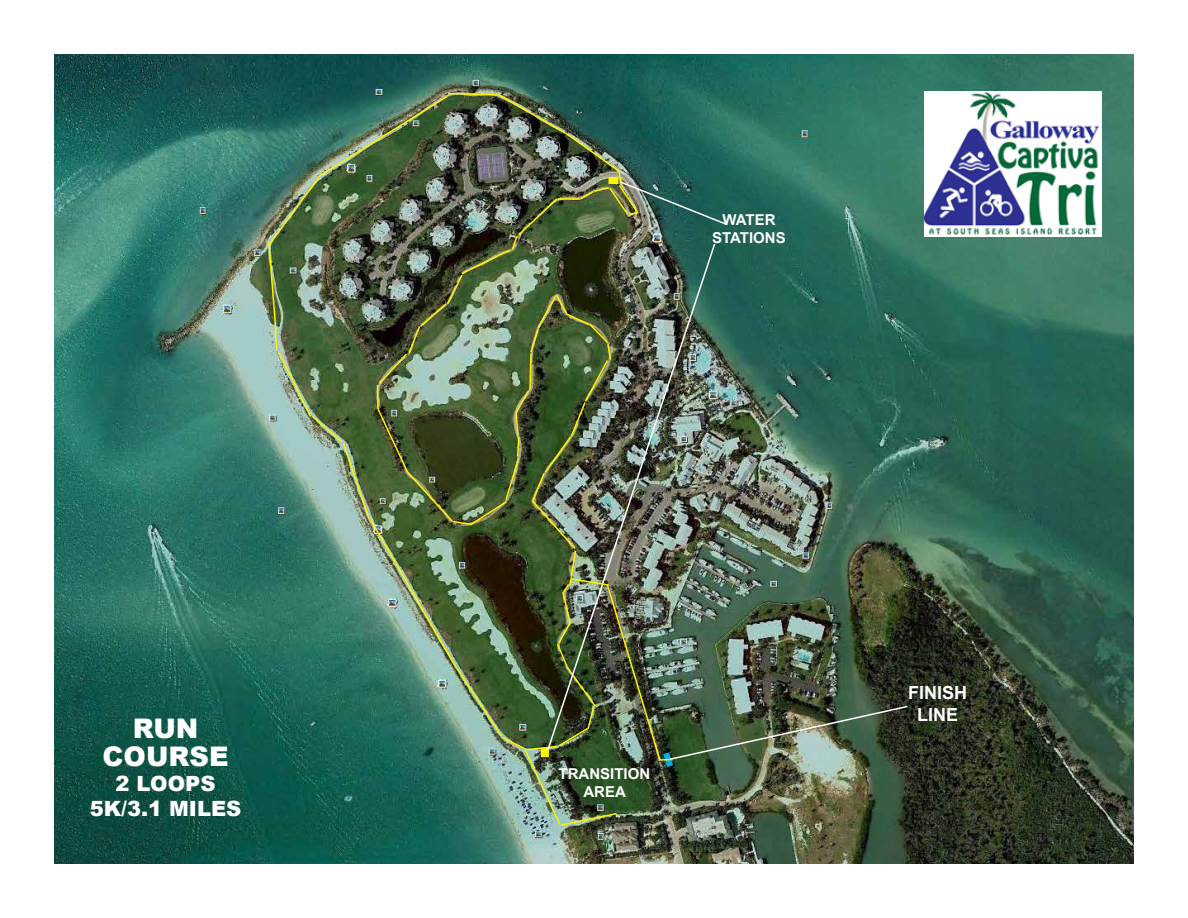
<style>
.page{position:relative;width:1188px;height:918px;background:#fff}
.page>*{position:absolute;margin:0;border:0;box-sizing:border-box;transform-origin:0 0}
.t1{font:900 27px/28.5px "Arial";color:#fff;text-align:center}
.t2{font:900 21px/25.2px "Arial";color:#fff;text-align:center}
.t3{font:700 18px/21.6px "Arial";color:#fff;text-align:center}
.t4{font:700 15px/18px "Arial";color:#fff;text-align:center}
</style>
<div class="page">
<img style="left:54px;top:54px;width:1080px;height:810px">
<img style="left:267px;top:92px;width:642px;height:735px">
<img style="left:924px;top:92px;width:177px;height:145px">
<p class="t4" style="left:712px;top:211px;width:75px">WATER<br>STATIONS</p>
<h1 class="t1" style="left:103px;top:713px;width:127px">RUN<br>COURSE</h1>
<h2 class="t2" style="left:90px;top:770px;width:153px">2 LOOPS<br>5K/3.1 MILES</h2>
<p class="t4" style="left:559px;top:765px;width:93px">TRANSITION<br>AREA</p>
<p class="t3" style="left:908px;top:682px;width:61px">FINISH<br>LINE</p>
</div>
